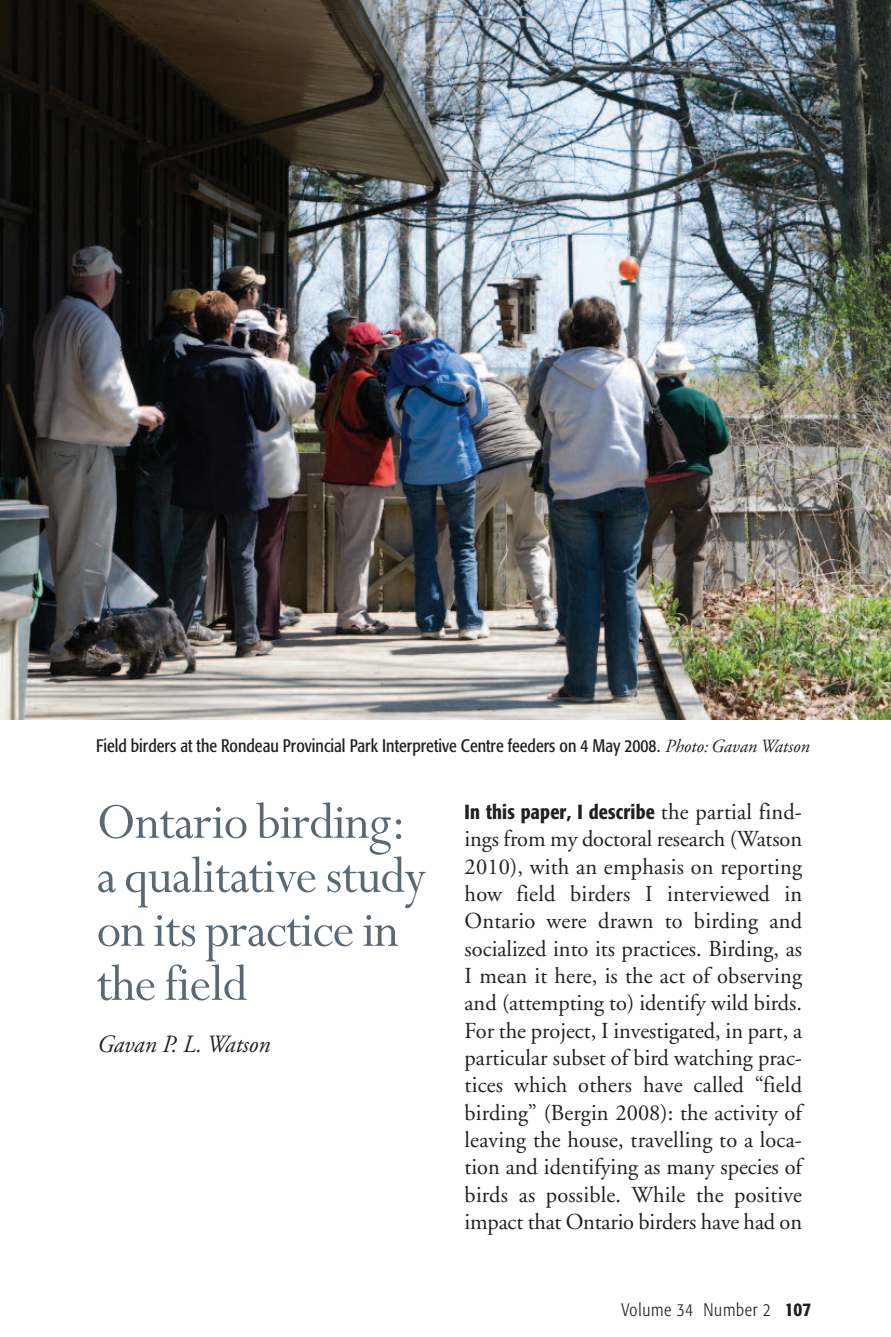
<style>
.page{position:relative;width:891px;height:1337px;background:#fff}
.page>*{position:absolute;margin:0;border:0;box-sizing:border-box;transform-origin:0 0}
.t1{font:56.25px/54px "Perpetua";letter-spacing:-.015em;color:#586874;scale:.96 1}
.t2{font:italic 24.75px "Adobe Garamond";color:#231f20;scale:.96 1}
.t3{font:22.72px/27.2px "Adobe Garamond";letter-spacing:-.01em;color:#231f20;text-align:justify}
.t4{font:500 condensed 20.25px "Formata";letter-spacing:.01em;color:#231f20}
.t5{font:condensed 18px "Formata";color:#231f20}
.t6{font:300 condensed 18px "Formata";letter-spacing:.045em;color:#231f20}
.s1{font-family:"Adobe Garamond";font-style:italic;font-stretch:normal;font-size:18.45px}
.s2{font-family:"Adobe Garamond";font-weight:400;font-stretch:normal;font-size:22.72px}
.s3{font-weight:500;font-size:19.12px}
</style>
<div class="page">
<img style="left:0;top:0;width:891px;height:719px">
<p class="t5" style="left:96px;top:737px;width:715px">Field birders at the Rondeau Provincial Park Interpretive Centre feeders on 4 May 2008. <span class="s1">Photo: Gavan Watson</span></p>
<h1 class="t1" style="left:97px;top:791px;width:345px">Ontario birding: a qualitative study on its practice in the field</h1>
<p class="t2" style="left:97px;top:1033px;width:181px">Gavan P. L. Watson</p>
<p class="t4" style="left:465px;top:803px;width:339px">In this paper, I describe <span class="s2">the partial find-</span></p>
<p class="t3" style="left:465px;top:827px;width:339px">ings from my doctoral research (Watson 2010), with an emphasis on reporting how field birders I interviewed in Ontario were drawn to birding and socialized into its practices. Birding, as I mean it here, is the act of observing and (attempting to) identify wild birds.<br>For the project, I investigated, in part, a particular subset of bird watching prac&shy;tices which others have called “field birding” (Bergin 2008): the activity of leaving the house, travelling to a loca&shy;tion and identifying as many species of birds as possible. While the positive impact that Ontario birders have had on</p>
<p class="t6" style="left:622px;top:1302px;width:191px">Volume 34 Number 2 <span class="s3">107</span></p>
</div>
